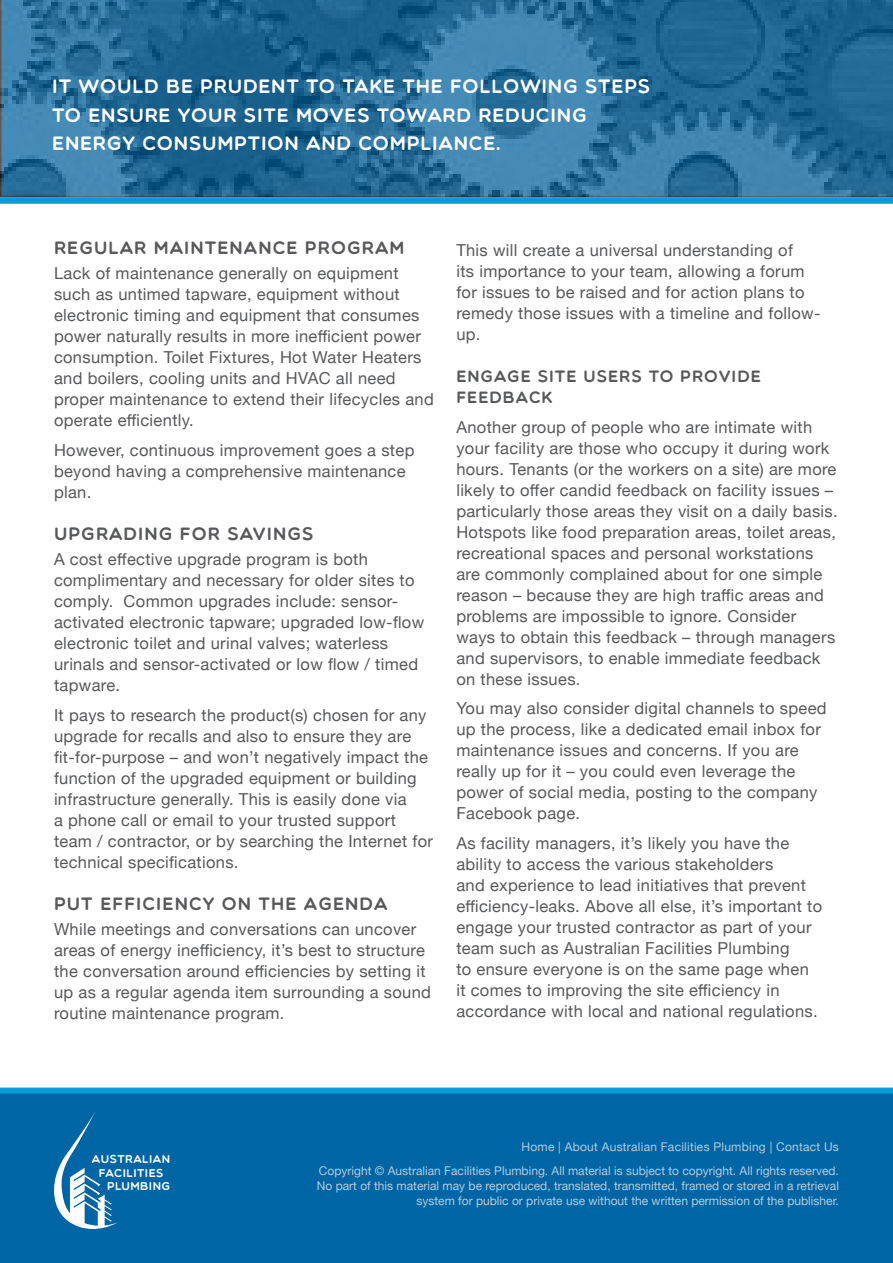
<style>
.page{position:relative;width:893px;height:1263px;background:#fff}
.page>*{position:absolute;margin:0;border:0;box-sizing:border-box;transform-origin:0 0}
.t1{font:19.5px/28.5px "Multicolore";letter-spacing:.04em;color:#fff}
.t2{font:18px "Multicolore";letter-spacing:.06em;color:#57585a}
.t3{font:16.5px/21px "Helvetica Neue";letter-spacing:.02em;color:#57585a}
.t4{font:16.5px/21px "Multicolore";letter-spacing:.06em;color:#57585a}
.t5{font:12px/15px "Helvetica Neue";color:#b4ccdf;text-align:right}
.t6{font:12px "Helvetica Neue";letter-spacing:.02em;color:#b4ccdf}
.t7{font:11.4px "Multicolore";letter-spacing:.04em;color:#fff}
</style>
<div class="page">
<svg style="left:0;top:0;width:893px;height:198px;background:#286e99"></svg>
<div style="left:0;top:198px;width:893px;height:6px;background:#069ddc"></div>
<div style="left:0;top:1092px;width:893px;height:171px;background:#0065a4"></div>
<div style="left:0;top:1087px;width:893px;height:6px;background:#069ddc"></div>
<svg style="left:54px;top:1112px;width:64px;height:117px"></svg>
<p class="t1" style="left:52px;top:72px;width:599px">IT WOULD BE PRUDENT TO TAKE THE FOLLOWING STEPS<br>TO ENSURE YOUR SITE MOVES TOWARD REDUCING<br>ENERGY CONSUMPTION AND COMPLIANCE.</p>
<p class="t2" style="left:54px;top:237px;width:352px">REGULAR MAINTENANCE PROGRAM</p>
<p class="t3" style="left:54px;top:261px;width:381px">Lack of maintenance generally on equipment such as untimed tapware, equipment without electronic timing and equipment that consumes power naturally results in more inefficient power consumption. Toilet Fixtures, Hot Water Heaters and boilers, cooling units and HVAC all need proper maintenance to extend their lifecycles and operate efficiently.</p>
<p class="t3" style="left:54px;top:438px;width:362px">However, continuous improvement goes a step beyond having a comprehensive maintenance plan.</p>
<p class="t2" style="left:54px;top:523px;width:261px">UPGRADING FOR SAVINGS</p>
<p class="t3" style="left:54px;top:547px;width:372px">A cost effective upgrade program is both complimentary and necessary for older sites to comply. Common upgrades include: sensor&shy;activated electronic tapware; upgraded low-flow electronic toilet and urinal valves; waterless urinals and sensor-activated or low flow / timed tapware.</p>
<p class="t3" style="left:54px;top:703px;width:380px">It pays to research the product(s) chosen for any upgrade for recalls and also to ensure they are fit-for-purpose – and won’t negatively impact the function of the upgraded equipment or building infrastructure generally. This is easily done via<br>a phone call or email to your trusted support team / contractor, or by searching the Internet for technical specifications.</p>
<p class="t2" style="left:54px;top:893px;width:335px">PUT EFFICIENCY ON THE AGENDA</p>
<p class="t3" style="left:54px;top:917px;width:379px">While meetings and conversations can uncover areas of energy inefficiency, it’s best to structure the conversation around efficiencies by setting it up as a regular agenda item surrounding a sound routine maintenance program.</p>
<p class="t3" style="left:456px;top:238px;width:366px">This will create a universal understanding of<br>its importance to your team, allowing a forum for issues to be raised and for action plans to remedy those issues with a timeline and follow&shy;up.</p>
<p class="t4" style="left:456px;top:365px;width:306px">ENGAGE SITE USERS TO PROVIDE<br>FEEDBACK</p>
<p class="t3" style="left:456px;top:415px;width:383px">Another group of people who are intimate with your facility are those who occupy it during work hours. Tenants (or the workers on a site) are more likely to offer candid feedback on facility issues – particularly those areas they visit on a daily basis.<br>Hotspots like food preparation areas, toilet areas, recreational spaces and personal workstations are commonly complained about for one simple reason – because they are high traffic areas and problems are impossible to ignore. Consider ways to obtain this feedback – through managers and supervisors, to enable immediate feedback on these issues.</p>
<p class="t3" style="left:456px;top:697px;width:372px">You may also consider digital channels to speed up the process, like a dedicated email inbox for maintenance issues and concerns. If you are really up for it – you could even leverage the power of social media, posting to the company Facebook page.</p>
<p class="t3" style="left:456px;top:831px;width:367px">As facility managers, it’s likely you have the ability to access the various stakeholders<br>and experience to lead initiatives that prevent efficiency-leaks. Above all else, it’s important to engage your trusted contractor as part of your team such as Australian Facilities Plumbing<br>to ensure everyone is on the same page when<br>it comes to improving the site efficiency in accordance with local and national regulations.</p>
<p class="t7" style="left:92px;top:1152px;width:80px">AUSTRALIAN</p>
<p class="t7" style="left:99px;top:1166px;width:66px">FACILITIES</p>
<p class="t7" style="left:107px;top:1179px;width:65px">PLUMBING</p>
<p class="t6" style="left:521px;top:1136px;width:319px">Home | About Australian Facilities Plumbing | Contact Us</p>
<p class="t5" style="left:317px;top:1162px;width:524px">Copyright © Australian Facilities Plumbing. All material is subject to copyright. All rights reserved.<br>No part of this material may be reproduced, translated, transmitted, framed or stored in a retrieval system for public or private use without the written permission of the publisher.</p>
</div>
